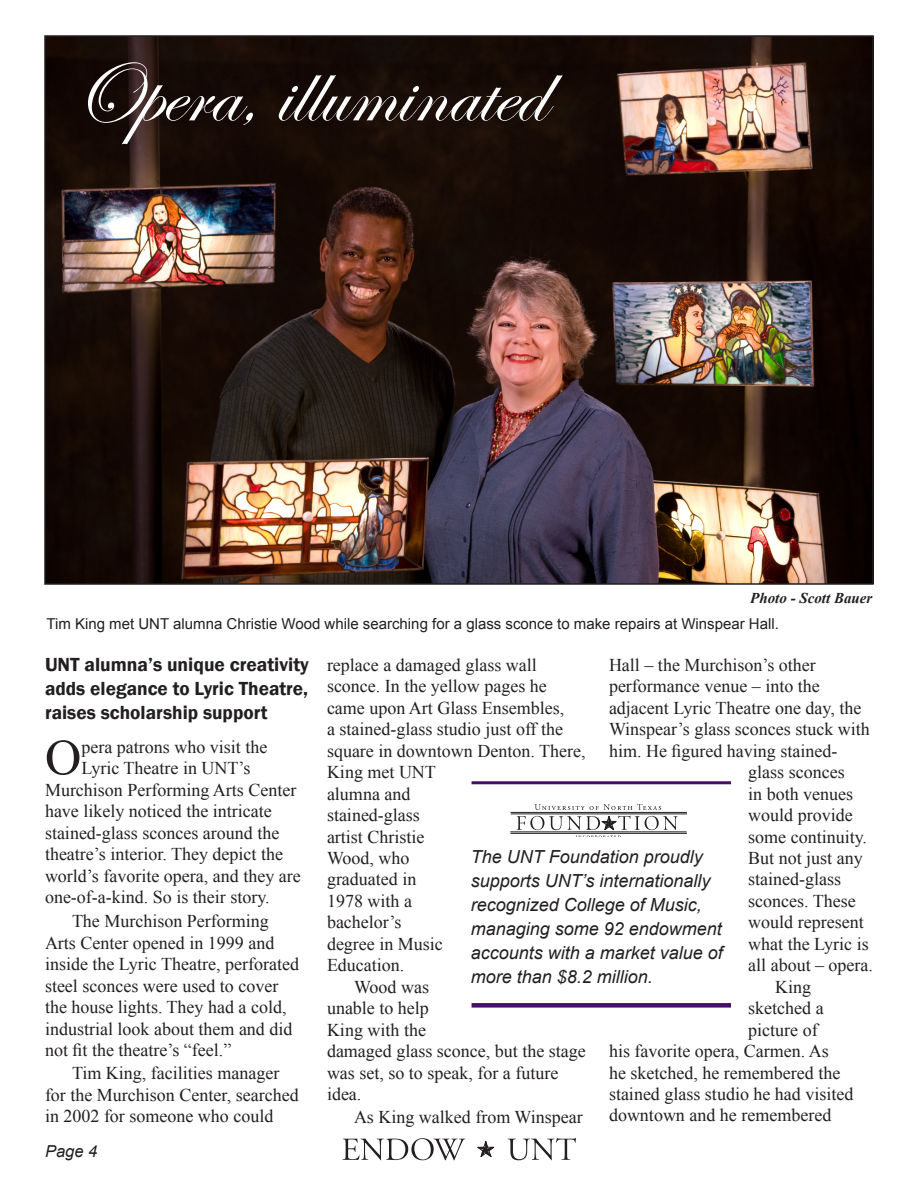
<style>
.page{position:relative;width:918px;height:1188px;background:#fff}
.page>*{position:absolute;margin:0;border:0;box-sizing:border-box;transform-origin:0 0}
.t1{font:90px "Edwardian Script ITC";color:#fff}
.t2{font:50.4px "Times New Roman";color:#231f20}
.t3{font:600 19.5px/24px "Franklin Gothic";color:#231f20;text-align:justify}
.t4{font:18px/21.5px "Times New Roman";color:#231f20}
.t5{font:italic 18px/24px "Arial";color:#231f20}
.t6{font:italic 16.5px "Arial";color:#231f20}
.t7{font:15px "Arial";color:#231f20}
.t8{font:italic 700 15px "Times New Roman";color:#231f20}
</style>
<div class="page">
<svg style="left:478px;top:1141px;width:16px;height:16px"></svg>
<svg style="left:342px;top:1138px;width:124px;height:23px"></svg>
<svg style="left:507px;top:1137px;width:69px;height:24px"></svg>
<hr style="left:472px;top:781px;width:259px;height:3px;background:#480e65">
<div style="left:472px;top:1003px;width:259px;height:5px;background:#480e65"></div>
<div style="left:504px;top:798px;width:188px;height:39px;background:linear-gradient(to right,#fff,#fff)"></div>
<hr style="left:510px;top:832px;width:177px;height:1px;background:#231f20">
<svg style="left:535px;top:804px;width:126px;height:6px"></svg>
<svg style="left:517px;top:816px;width:161px;height:21px"></svg>
<hr style="left:511px;top:833px;width:176px;height:1px;background:#231f20">
<hr style="left:511px;top:812px;width:176px;height:1px;background:#231f20">
<hr style="left:511px;top:814px;width:176px;height:1px;background:#231f20">
<img style="left:47px;top:38px;width:824px;height:544px">
<p class="t1" style="left:66px;top:43px;width:481px">Opera, illuminated</p>
<p class="t8" style="left:750px;top:587px;width:124px">Photo - Scott Bauer</p>
<p class="t7" style="left:46px;top:614px;width:734px">Tim King met UNT alumna Christie Wood while searching for a glass sconce to make repairs at Winspear Hall.</p>
<p class="t3" style="left:45px;top:652px;width:265px">UNT alumna’s unique creativity adds elegance to Lyric Theatre, raises scholarship support</p>
<p class="t2" style="left:45px;top:724px;width:38px">O</p>
<p class="t4" style="left:81px;top:736px;width:187px">pera patrons who visit the</p>
<p class="t4" style="left:81px;top:757px;width:171px">Lyric Theatre in UNT’s</p>
<p class="t4" style="left:45px;top:779px;width:253px">Murchison Performing Arts Center</p>
<p class="t4" style="left:45px;top:800px;width:228px">have likely noticed the intricate</p>
<p class="t4" style="left:45px;top:822px;width:236px">stained-glass sconces around the</p>
<p class="t4" style="left:45px;top:843px;width:240px">theatre’s interior. They depict the</p>
<p class="t4" style="left:45px;top:865px;width:257px">world’s favorite opera, and they are</p>
<p class="t4" style="left:45px;top:886px;width:226px">one-of-a-kind. So is their story.</p>
<p class="t4" style="left:45px;top:910px;width:256px;text-indent:27px">The Murchison Performing<br>Arts Center opened in 1999 and inside the Lyric Theatre, perforated steel sconces were used to cover the house lights. They had a cold, industrial look about them and did not fit the theatre’s “feel.”</p>
<p class="t4" style="left:45px;top:1062px;width:255px;text-indent:27px">Tim King, facilities manager for the Murchison Center, searched in 2002 for someone who could</p>
<p class="t6" style="left:45px;top:1140px;width:54px">Page 4</p>
<p class="t4" style="left:327px;top:654px;width:260px">replace a damaged glass wall sconce. In the yellow pages he came upon Art Glass Ensembles,<br>a stained-glass studio just off the square in downtown Denton. There,<br>King met UNT<br>alumna and<br>stained-glass<br>artist Christie<br>Wood, who<br>graduated in<br>1978 with a<br>bachelor’s<br>degree in Music<br>Education.</p>
<p class="t4" style="left:327px;top:976px;width:260px;text-indent:27px">Wood was<br>unable to help<br>King with the<br>damaged glass sconce, but the stage was set, so to speak, for a future idea.</p>
<p class="t4" style="left:354px;top:1106px;width:230px">As King walked from Winspear</p>
<p class="t4" style="left:609px;top:654px;width:208px">Hall – the Murchison’s other</p>
<p class="t4" style="left:609px;top:675px;width:212px">performance venue – into the</p>
<p class="t4" style="left:609px;top:697px;width:254px">adjacent Lyric Theatre one day, the</p>
<p class="t4" style="left:609px;top:718px;width:262px">Winspear’s glass sconces stuck with</p>
<p class="t4" style="left:609px;top:740px;width:230px">him. He figured having stained-</p>
<p class="t4" style="left:748px;top:761px;width:98px">glass sconces</p>
<p class="t4" style="left:748px;top:783px;width:106px">in both venues</p>
<p class="t4" style="left:748px;top:804px;width:106px">would provide</p>
<p class="t4" style="left:748px;top:826px;width:120px">some continuity.</p>
<p class="t4" style="left:748px;top:847px;width:116px">But not just any</p>
<p class="t4" style="left:748px;top:868px;width:94px">stained-glass</p>
<p class="t4" style="left:748px;top:890px;width:109px">sconces. These</p>
<p class="t4" style="left:748px;top:911px;width:117px">would represent</p>
<p class="t4" style="left:748px;top:933px;width:122px">what the Lyric is</p>
<p class="t4" style="left:748px;top:954px;width:126px">all about – opera.</p>
<p class="t4" style="left:775px;top:976px;width:37px">King</p>
<p class="t4" style="left:748px;top:997px;width:77px">sketched a</p>
<p class="t4" style="left:748px;top:1019px;width:71px">picture of</p>
<p class="t4" style="left:609px;top:1040px;width:221px">his favorite opera, Carmen. As</p>
<p class="t4" style="left:609px;top:1062px;width:233px">he sketched, he remembered the</p>
<p class="t4" style="left:609px;top:1083px;width:246px">stained glass studio he had visited</p>
<p class="t4" style="left:609px;top:1104px;width:224px">downtown and he remembered</p>
<p class="t5" style="left:471px;top:845px;width:254px">The UNT Foundation proudly supports UNT’s internationally recognized College of Music, managing some 92 endowment accounts with a market value of more than $8.2 million.</p>
</div>
